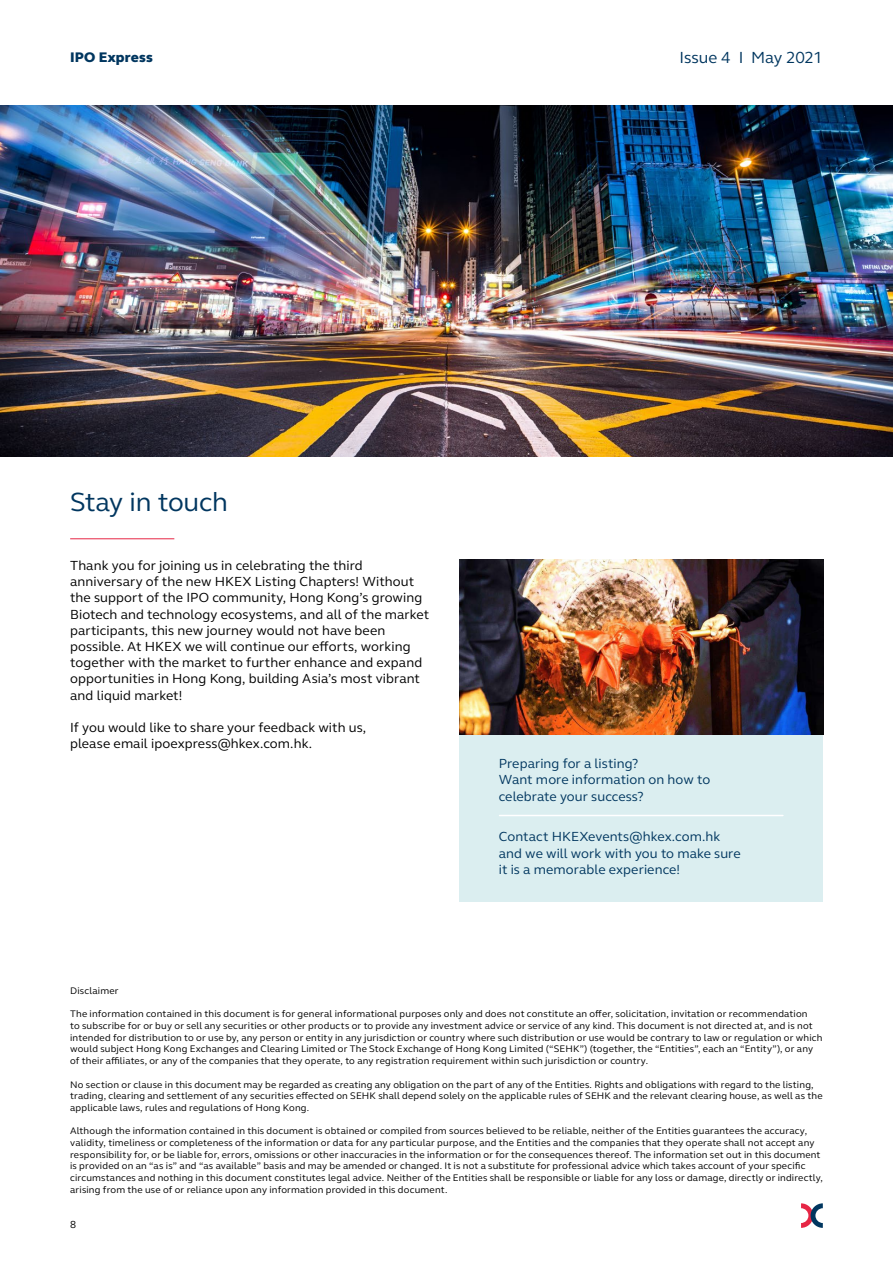
<style>
.page{position:relative;width:893px;height:1263px;background:#fff}
.page>*{position:absolute;margin:0;border:0;box-sizing:border-box;transform-origin:0 0}
.t1{font:27px "FS Elliot Pro";letter-spacing:-.01em;color:#00365f}
.t2{font:16.5px "FS Elliot Pro";letter-spacing:-.005em;color:#00365f}
.t3{font:800 14.25px "FS Elliot Pro";letter-spacing:.01em;color:#00365f}
.t4{font:13.5px/16.2px "FS Elliot Pro";letter-spacing:.005em;color:#000}
.t5{font:13.5px/16.2px "FS Elliot Pro";letter-spacing:.005em;color:#00365f}
.t6{font:10.5px "FS Elliot Pro";color:#000}
.t7{font:9.75px/11.7px "FS Elliot Pro";letter-spacing:.02em;color:#000}
</style>
<div class="page">
<svg style="left:801px;top:1203px;width:22px;height:25px"></svg>
<img style="left:0;top:105px;width:893px;height:351px">
<div style="left:460px;top:560px;width:363px;height:341px;background:#dbeef0"></div>
<img style="left:460px;top:560px;width:363px;height:174px">
<hr style="left:499px;top:815px;width:284px;height:1px;background:#fff">
<hr style="left:70px;top:538px;width:104px;height:1px;background:#e62645">
<h3 class="t3" style="left:70px;top:47px;width:84px">IPO Express</h3>
<h2 class="t2" style="left:680px;top:47px;width:145px">Issue 4 I May 2021</h2>
<h1 class="t1" style="left:70px;top:484px;width:159px">Stay in touch</h1>
<p class="t4" style="left:70px;top:557px;width:361px">Thank you for joining us in celebrating the third anniversary of the new HKEX Listing Chapters! Without the support of the IPO community, Hong Kong’s growing Biotech and technology ecosystems, and all of the market participants, this new journey would not have been possible. At HKEX we will continue our efforts, working together with the market to further enhance and expand opportunities in Hong Kong, building Asia’s most vibrant and liquid market!</p>
<h3 class="t4" style="left:70px;top:719px;width:298px">If you would like to share your feedback with us, please email ipoexpress@hkex.com.hk.</h3>
<h3 class="t5" style="left:499px;top:755px;width:213px">Preparing for a listing?<br>Want more information on how to celebrate your success?</h3>
<h3 class="t5" style="left:499px;top:828px;width:243px">Contact HKEXevents@hkex.com.hk and we will work with you to make sure it is a memorable experience!</h3>
<p class="t7" style="left:70px;top:984px;width:50px">Disclaimer</p>
<p class="t7" style="left:70px;top:1008px;width:754px">The information contained in this document is for general informational purposes only and does not constitute an offer, solicitation, invitation or recommendation<br>to subscribe for or buy or sell any securities or other products or to provide any investment advice or service of any kind. This document is not directed at, and is not intended for distribution to or use by, any person or entity in any jurisdiction or country where such distribution or use would be contrary to law or regulation or which would subject Hong Kong Exchanges and Clearing Limited or The Stock Exchange of Hong Kong Limited (“SEHK”) (together, the “Entities”, each an “Entity”), or any of their affiliates, or any of the companies that they operate, to any registration requirement within such jurisdiction or country.</p>
<p class="t7" style="left:70px;top:1078px;width:754px">No section or clause in this document may be regarded as creating any obligation on the part of any of the Entities. Rights and obligations with regard to the listing, trading, clearing and settlement of any securities effected on SEHK shall depend solely on the applicable rules of SEHK and the relevant clearing house, as well as the applicable laws, rules and regulations of Hong Kong.</p>
<p class="t7" style="left:70px;top:1125px;width:754px">Although the information contained in this document is obtained or compiled from sources believed to be reliable, neither of the Entities guarantees the accuracy, validity, timeliness or completeness of the information or data for any particular purpose, and the Entities and the companies that they operate shall not accept any responsibility for, or be liable for, errors, omissions or other inaccuracies in the information or for the consequences thereof. The information set out in this document is provided on an “as is” and “as available” basis and may be amended or changed. It is not a substitute for professional advice which takes account of your specific circumstances and nothing in this document constitutes legal advice. Neither of the Entities shall be responsible or liable for any loss or damage, directly or indirectly, arising from the use of or reliance upon any information provided in this document.</p>
<p class="t6" style="left:70px;top:1217px;width:8px">8</p>
</div>
